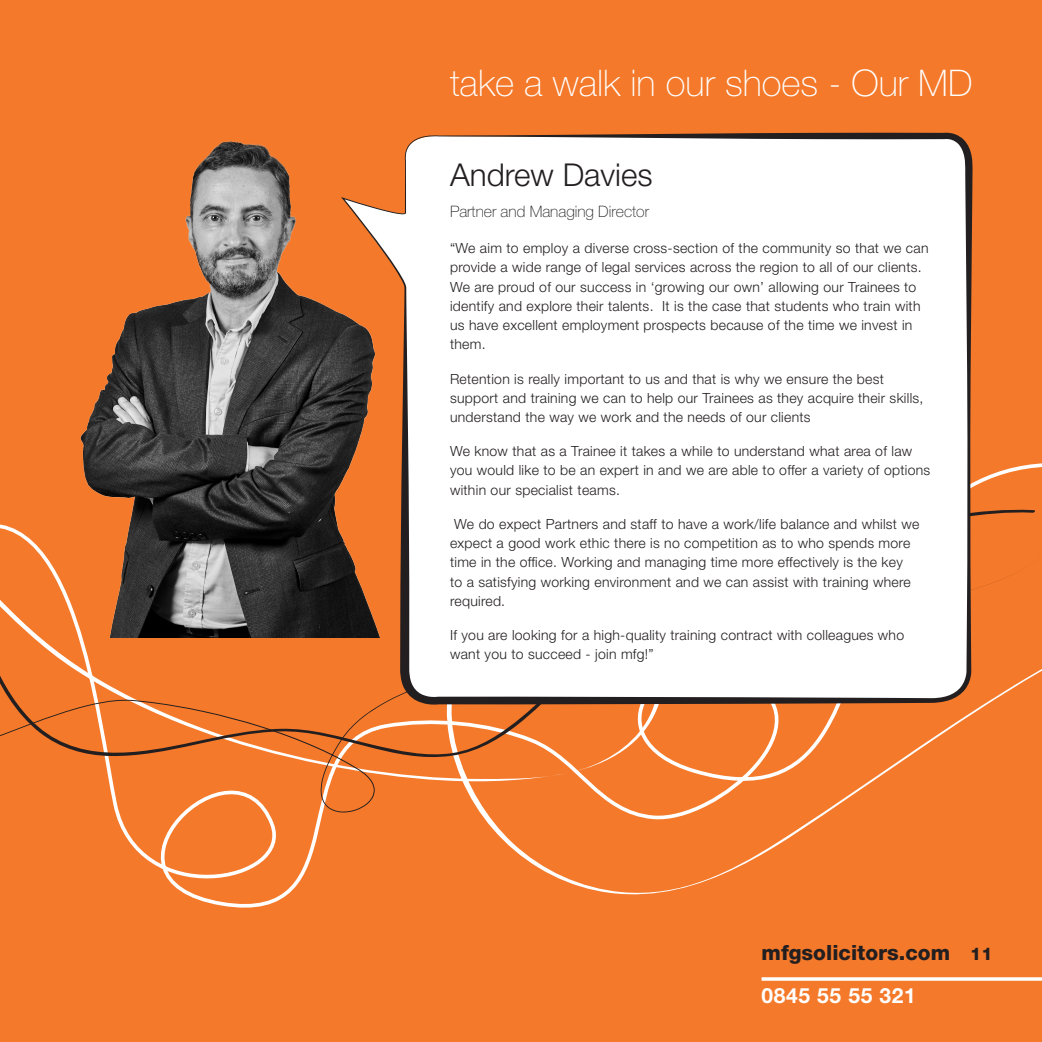
<style>
.page{position:relative;width:1042px;height:1042px;background:#f4792a}
.page>*{position:absolute;margin:0;border:0;box-sizing:border-box;transform-origin:0 0}
.t1{font:100 36.75px "Helvetica Neue LT Std";color:#fff}
.t2{font:300 31.5px "Helvetica Neue LT Std";color:#231f20}
.t3{font:800 21px/43.4px "Helvetica Neue LT Std";color:#231f20}
.t4{font:100 15.75px "Helvetica Neue LT Std";color:#231f20}
.t5{font:300 14px/19.2px "Helvetica Neue LT Std";letter-spacing:.02em;color:#231f20}
.s1{font-size:17.5px}
.s2{font-weight:700;color:#fff}
</style>
<div class="page">
<svg style="left:761px;top:977px;width:281px;height:4px"></svg>
<svg style="left:115px;top:464px;width:921px;height:444px"></svg>
<svg style="left:0;top:483px;width:1042px;height:330px"></svg>
<div style="left:341px;top:133px;width:631px;height:571px;background:#fff"></div>
<img style="left:69px;top:133px;width:344px;height:504px">
<h1 class="t1" style="left:450px;top:62px;width:524px">take a walk in our shoes - Our MD</h1>
<h2 class="t2" style="left:450px;top:156px;width:204px">Andrew Davies</h2>
<p class="t4" style="left:450px;top:202px;width:201px">Partner and Managing Director</p>
<p class="t5" style="left:450px;top:238px;width:480px">“We aim to employ a diverse cross-section of the community so that we can provide a wide range of legal services across the region to all of our clients.<br>We are proud of our success in ‘growing our own’ allowing our Trainees to identify and explore their talents. It is the case that students who train with us have excellent employment prospects because of the time we invest in them.</p>
<p class="t5" style="left:450px;top:369px;width:475px">Retention is really important to us and that is why we ensure the best support and training we can to help our Trainees as they acquire their skills, understand the way we work and the needs of our clients</p>
<p class="t5" style="left:450px;top:441px;width:482px">We know that as a Trainee it takes a while to understand what area of law you would like to be an expert in and we are able to offer a variety of options within our specialist teams.</p>
<p class="t5" style="left:450px;top:514px;width:471px">We do expect Partners and staff to have a work/life balance and whilst we expect a good work ethic there is no competition as to who spends more time in the office. Working and managing time more effectively is the key<br>to a satisfying working environment and we can assist with training where required.</p>
<p class="t5" style="left:450px;top:625px;width:456px">If you are looking for a high-quality training contract with colleagues who want you to succeed - join mfg!”</p>
<h3 class="t3" style="left:761px;top:931px;width:232px">mfgsolicitors.com <span class="s1">11<br></span><span class="s2">0845 55 55 321</span></h3>
</div>
